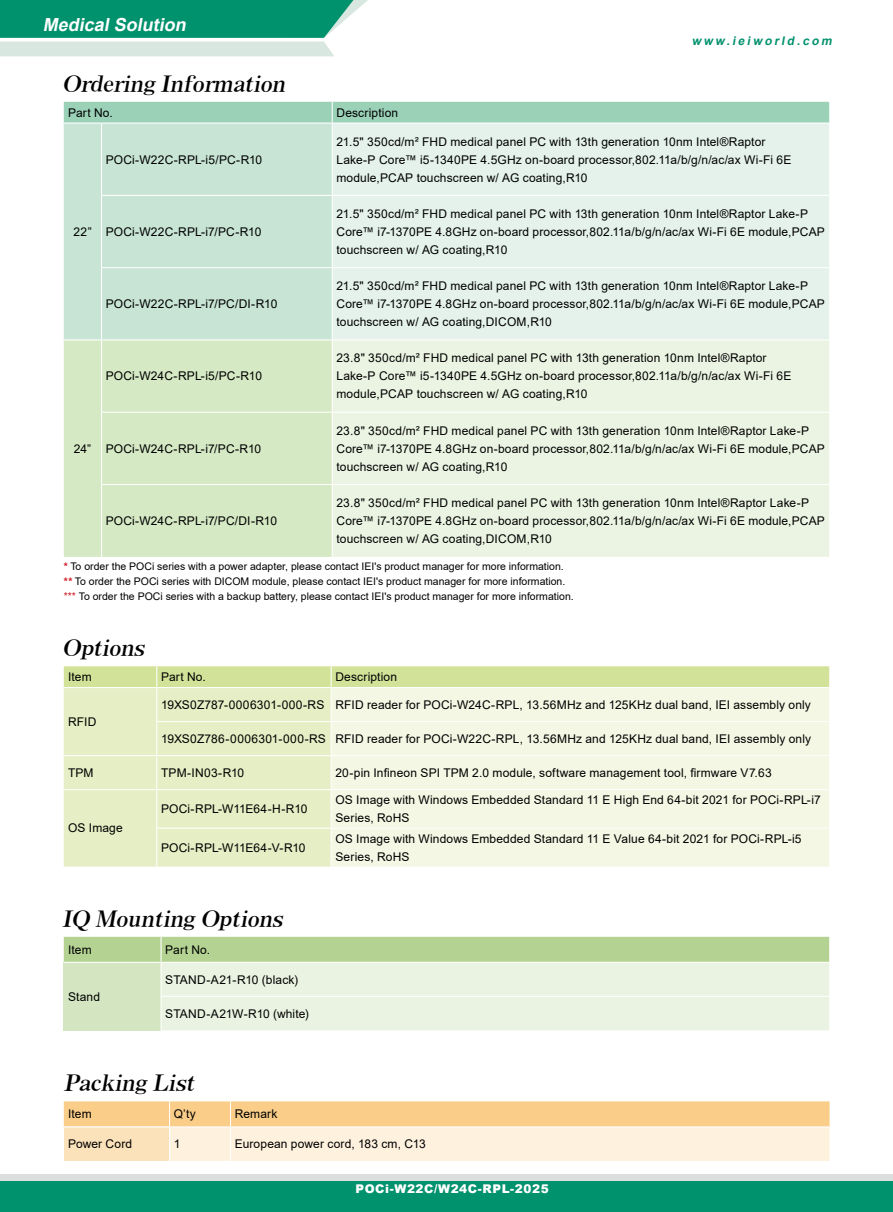
<style>
.page{position:relative;width:893px;height:1212px;background:#fff}
.page>*{position:absolute;margin:0;border:0;box-sizing:border-box;transform-origin:0 0}
.t1{font:italic 21px "AR Roman 1 Heavy Euro";color:#000}
.t2{font:italic 700 18px "Arial";color:#fff}
.t3{font:12px/18px "Arial";letter-spacing:.01em;color:#000}
.t4{font:900 12px "Arial";letter-spacing:.05em;color:#fff}
.t5{font:italic 700 12px "Arial";color:#00916d}
.t6{font:10.5px/15px "Arial";color:#000}
.s1{font-weight:700;color:#d0121b}
.s2{color:#d0121b}
</style>
<div class="page">
<div style="left:0;top:1174px;width:893px;height:38px;background:#dcdddd"></div>
<div style="left:0;top:1181px;width:893px;height:31px;background:#00916d"></div>
<svg style="left:0;top:0;width:368px;height:56px;background:#56b49c"></svg>
<div style="left:64px;top:124px;width:268px;height:215px;background:#c7e4d5"></div>
<div style="left:333px;top:124px;width:496px;height:215px;background:#e4f2eb"></div>
<div style="left:64px;top:340px;width:268px;height:217px;background:#d5e9c4"></div>
<div style="left:333px;top:340px;width:496px;height:217px;background:#ebf4e3"></div>
<div style="left:64px;top:102px;width:765px;height:21px;background:#9ad1b7"></div>
<hr style="left:332px;top:195px;width:497px;height:1px;background:#fff">
<hr style="left:332px;top:267px;width:497px;height:1px;background:#fff">
<hr style="left:101px;top:124px;width:1px;height:71px;background:#fff">
<hr style="left:101px;top:195px;width:1px;height:73px;background:#fff">
<hr style="left:101px;top:268px;width:1px;height:71px;background:#fff">
<hr style="left:102px;top:195px;width:230px;height:1px;background:#fff">
<hr style="left:102px;top:267px;width:230px;height:1px;background:#fff">
<hr style="left:101px;top:340px;width:1px;height:72px;background:#fff">
<hr style="left:101px;top:412px;width:1px;height:72px;background:#fff">
<hr style="left:101px;top:484px;width:1px;height:73px;background:#fff">
<hr style="left:102px;top:412px;width:230px;height:1px;background:#fff">
<hr style="left:332px;top:412px;width:497px;height:1px;background:#fff">
<hr style="left:102px;top:484px;width:230px;height:1px;background:#fff">
<hr style="left:332px;top:484px;width:497px;height:1px;background:#fff">
<svg style="left:64px;top:1101px;width:765px;height:60px;background:#fce1b8"></svg>
<hr style="left:169px;top:1126px;width:61px;height:1px;background:#fff">
<hr style="left:169px;top:1127px;width:1px;height:34px;background:#fff">
<hr style="left:230px;top:1126px;width:599px;height:1px;background:#fff">
<hr style="left:230px;top:1127px;width:1px;height:34px;background:#fff">
<hr style="left:64px;top:1126px;width:105px;height:1px;background:#fff">
<div style="left:64px;top:962px;width:97px;height:68px;background:#d3e5c1"></div>
<div style="left:162px;top:963px;width:667px;height:67px;background:#eaf3e1"></div>
<div style="left:64px;top:937px;width:765px;height:25px;background:#b4d393"></div>
<hr style="left:64px;top:962px;width:97px;height:1px;background:#fff">
<hr style="left:161px;top:996px;width:668px;height:1px;background:#fff">
<div style="left:64px;top:688px;width:267px;height:179px;background:#e5eec4"></div>
<div style="left:332px;top:688px;width:497px;height:179px;background:#f3f7e3"></div>
<div style="left:64px;top:666px;width:765px;height:21px;background:#d2e298"></div>
<hr style="left:64px;top:755px;width:93px;height:1px;background:#fff">
<hr style="left:64px;top:789px;width:93px;height:1px;background:#fff">
<hr style="left:331px;top:721px;width:498px;height:1px;background:#fff">
<hr style="left:331px;top:755px;width:498px;height:1px;background:#fff">
<hr style="left:331px;top:789px;width:498px;height:1px;background:#fff">
<hr style="left:331px;top:828px;width:498px;height:1px;background:#fff">
<hr style="left:156px;top:688px;width:1px;height:33px;background:#fff">
<hr style="left:156px;top:722px;width:1px;height:33px;background:#fff">
<hr style="left:156px;top:756px;width:1px;height:33px;background:#fff">
<hr style="left:156px;top:790px;width:1px;height:38px;background:#fff">
<hr style="left:156px;top:829px;width:1px;height:38px;background:#fff">
<hr style="left:156px;top:721px;width:175px;height:1px;background:#fff">
<hr style="left:157px;top:755px;width:174px;height:1px;background:#fff">
<hr style="left:157px;top:789px;width:174px;height:1px;background:#fff">
<hr style="left:156px;top:828px;width:175px;height:1px;background:#fff">
<h2 class="t2" style="left:43px;top:12px;width:149px">MedicalSolution</h2>
<h1 class="t1" style="left:62px;top:72px;width:229px">Ordering Information</h1>
<p class="t3" style="left:68px;top:103px;width:46px">Part No.</p>
<p class="t3" style="left:336px;top:103px;width:63px">Description</p>
<p class="t5" style="left:692px;top:33px;width:145px">www.ieiworld.com</p>
<p class="t3" style="left:106px;top:150px;width:158px">POCi-W22C-RPL-i5/PC-R10</p>
<p class="t3" style="left:74px;top:222px;width:20px">22”</p>
<p class="t3" style="left:106px;top:222px;width:157px">POCi-W22C-RPL-i7/PC-R10</p>
<p class="t3" style="left:106px;top:295px;width:173px">POCi-W22C-RPL-i7/PC/DI-R10</p>
<p class="t3" style="left:106px;top:367px;width:158px">POCi-W24C-RPL-i5/PC-R10</p>
<p class="t3" style="left:74px;top:439px;width:19px">24”</p>
<p class="t3" style="left:106px;top:439px;width:157px">POCi-W24C-RPL-i7/PC-R10</p>
<p class="t3" style="left:336px;top:132px;width:457px">21.5" 350cd/m² FHD medical panel PC with 13th generation 10nm Intel®Raptor<br>Lake-P Core™ i5-1340PE 4.5GHz on-board processor,802.11a/b/g/n/ac/ax Wi-Fi 6E module,PCAP touchscreen w/ AG coating,R10</p>
<p class="t3" style="left:336px;top:204px;width:490px">21.5" 350cd/m² FHD medical panel PC with 13th generation 10nm Intel®Raptor Lake-P<br>Core™ i7-1370PE 4.8GHz on-board processor,802.11a/b/g/n/ac/ax Wi-Fi 6E module,PCAP touchscreen w/ AG coating,R10</p>
<p class="t3" style="left:336px;top:277px;width:490px">21.5" 350cd/m² FHD medical panel PC with 13th generation 10nm Intel®Raptor Lake-P<br>Core™ i7-1370PE 4.8GHz on-board processor,802.11a/b/g/n/ac/ax Wi-Fi 6E module,PCAP touchscreen w/ AG coating,DICOM,R10</p>
<p class="t3" style="left:336px;top:349px;width:457px">23.8" 350cd/m² FHD medical panel PC with 13th generation 10nm Intel®Raptor<br>Lake-P Core™ i5-1340PE 4.5GHz on-board processor,802.11a/b/g/n/ac/ax Wi-Fi 6E module,PCAP touchscreen w/ AG coating,R10</p>
<p class="t3" style="left:336px;top:421px;width:490px">23.8" 350cd/m² FHD medical panel PC with 13th generation 10nm Intel®Raptor Lake-P<br>Core™ i7-1370PE 4.8GHz on-board processor,802.11a/b/g/n/ac/ax Wi-Fi 6E module,PCAP touchscreen w/ AG coating,R10</p>
<p class="t3" style="left:336px;top:494px;width:490px">23.8" 350cd/m² FHD medical panel PC with 13th generation 10nm Intel®Raptor Lake-P<br>Core™ i7-1370PE 4.8GHz on-board processor,802.11a/b/g/n/ac/ax Wi-Fi 6E module,PCAP touchscreen w/ AG coating,DICOM,R10</p>
<p class="t6" style="left:64px;top:559px;width:511px"><span class="s1">*</span> To order the POCi series with a power adapter, please contact IEI's product manager for more information. <span class="s1">**</span> To order the POCi series with DICOM module, please contact IEI's product manager for more information. <span class="s2">***</span> To order the POCi series with a backup battery, please contact IEI's product manager for more information.</p>
<p class="t3" style="left:106px;top:512px;width:173px">POCi-W24C-RPL-i7/PC/DI-R10</p>
<h1 class="t1" style="left:62px;top:637px;width:88px">Options</h1>
<p class="t3" style="left:68px;top:668px;width:25px">Item</p>
<p class="t3" style="left:161px;top:668px;width:46px">Part No.</p>
<p class="t3" style="left:335px;top:668px;width:63px">Description</p>
<p class="t3" style="left:68px;top:713px;width:30px">RFID</p>
<p class="t3" style="left:161px;top:696px;width:651px">19XS0Z787-0006301-000-RS RFID reader for POCi-W24C-RPL, 13.56MHz and 125KHz dual band, IEI assembly only</p>
<p class="t3" style="left:161px;top:730px;width:652px">19XS0Z786-0006301-000-RS RFID reader for POCi-W22C-RPL, 13.56MHz and 125KHz dual band, IEI assembly only</p>
<p class="t3" style="left:68px;top:764px;width:27px">TPM</p>
<p class="t3" style="left:161px;top:764px;width:85px">TPM-IN03-R10</p>
<p class="t3" style="left:335px;top:764px;width:438px">20-pin Infineon SPI TPM 2.0 module, software management tool, firmware V7.63</p>
<p class="t3" style="left:68px;top:819px;width:56px">OS Image</p>
<p class="t3" style="left:161px;top:800px;width:148px">POCi-RPL-W11E64-H-R10</p>
<p class="t3" style="left:335px;top:791px;width:487px">OS Image with Windows Embedded Standard 11 E High End 64-bit 2021 for POCi-RPL-i7<br>Series, RoHS</p>
<p class="t3" style="left:161px;top:838px;width:146px">POCi-RPL-W11E64-V-R10</p>
<p class="t3" style="left:335px;top:829px;width:468px">OS Image with Windows Embedded Standard 11 E Value 64-bit 2021 for POCi-RPL-i5<br>Series, RoHS</p>
<h1 class="t1" style="left:62px;top:907px;width:226px">IQ Mounting Options</h1>
<p class="t3" style="left:68px;top:940px;width:25px">Item</p>
<p class="t3" style="left:165px;top:940px;width:46px">Part No.</p>
<p class="t3" style="left:68px;top:987px;width:34px">Stand</p>
<p class="t3" style="left:165px;top:970px;width:134px">STAND-A21-R10 (black)</p>
<p class="t3" style="left:165px;top:1004px;width:145px">STAND-A21W-R10 (white)</p>
<h1 class="t1" style="left:64px;top:1072px;width:136px">Packing List</h1>
<p class="t3" style="left:68px;top:1105px;width:25px">Item</p>
<p class="t3" style="left:174px;top:1105px;width:23px">Q’ty</p>
<p class="t3" style="left:235px;top:1105px;width:44px">Remark</p>
<p class="t3" style="left:68px;top:1135px;width:66px">Power Cord</p>
<p class="t3" style="left:174px;top:1135px;width:8px">1</p>
<p class="t3" style="left:235px;top:1135px;width:193px">European power cord, 183 cm, C13</p>
<p class="t4" style="left:355px;top:1180px;width:195px">POCi-W22C/W24C-RPL-2025</p>
</div>
